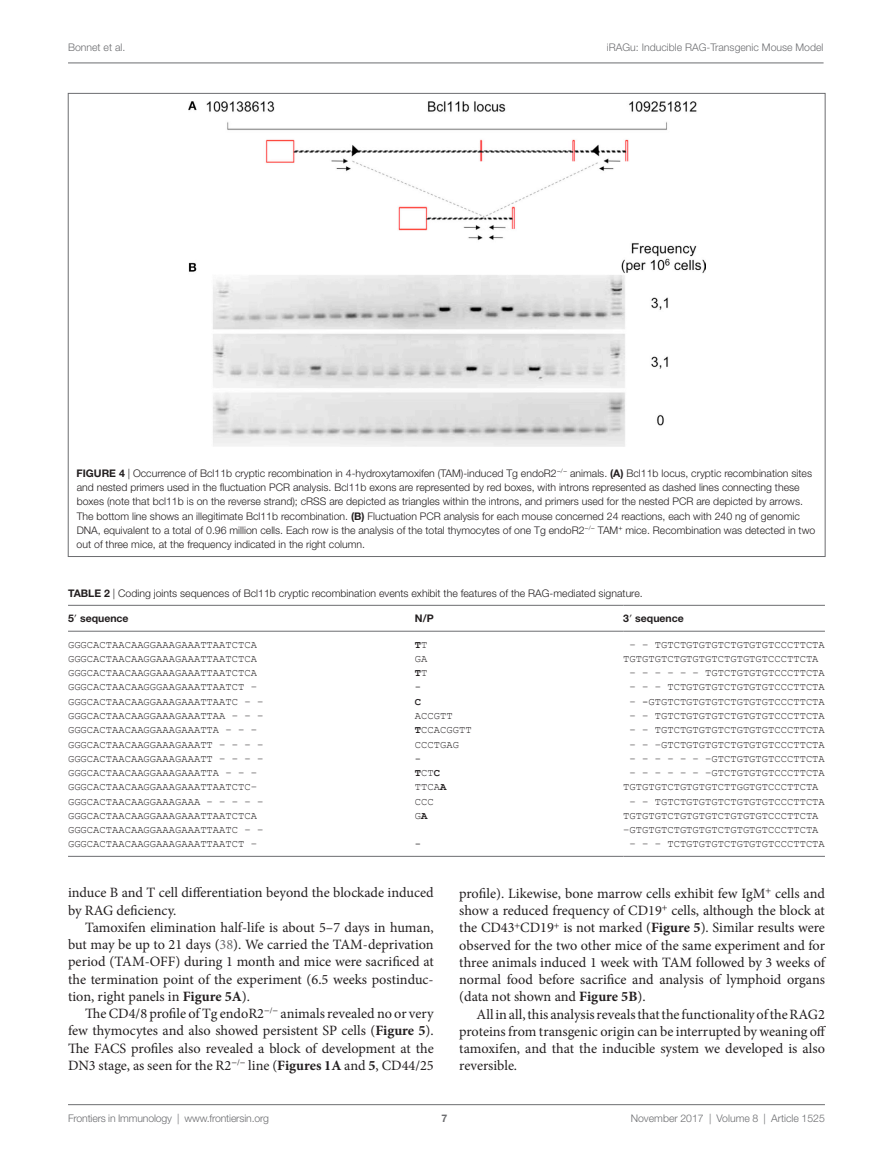
<style>
.page{position:relative;width:893px;height:1170px;background:#fff}
.page>*{position:absolute;margin:0;border:0;box-sizing:border-box;transform-origin:0 0}
.t1{font:14.25px/17.2px "Minion Pro";color:#231f20;text-align:justify}
.t2{font:10.5px "Courier New";color:#231f20}
.t3{font:300 10.5px/14.2px "Helvetica Neue LT Std";color:#231f20}
.t4{font:300 10.5px "Helvetica Neue LT Std";color:#6c6d70}
.t5{font:700 10.5px "Helvetica Neue LT Std";color:#231f20}
.t6{font:700 10.5px "Courier New";color:#231f20}
.t7{font:700 10.5px "Helvetica Neue LT Std";color:#6c6d70}
.s1{font-weight:700}
.s2{font-family:"STIX General"}
.s3{font-weight:400}
.s4{color:#6c6d70}
</style>
<div class="page">
<hr style="left:68px;top:605px;width:347px;height:1px;background:#6c6d70">
<hr style="left:68px;top:631px;width:347px;height:1px;background:#6c6d70">
<hr style="left:415px;top:605px;width:208px;height:1px;background:#6c6d70">
<hr style="left:415px;top:631px;width:208px;height:1px;background:#6c6d70">
<hr style="left:623px;top:605px;width:202px;height:1px;background:#6c6d70">
<hr style="left:623px;top:631px;width:202px;height:1px;background:#6c6d70">
<hr style="left:68px;top:856px;width:347px;height:1px;background:#6c6d70">
<hr style="left:415px;top:856px;width:208px;height:1px;background:#6c6d70">
<hr style="left:623px;top:856px;width:202px;height:1px;background:#6c6d70">
<img style="left:188px;top:102px;width:517px;height:345px">
<hr style="left:68px;top:1104px;width:757px;height:1px;background:#6c6d70">
<hr style="left:68px;top:63px;width:755px;height:1px;background:#6c6d70">
<p class="t4" style="left:68px;top:41px;width:59px">Bonnet et al.</p>
<p class="t4" style="left:607px;top:41px;width:218px">iRAGu: Inducible RAG-Transgenic Mouse Model</p>
<p class="t3" style="left:77px;top:465px;width:740px"><span class="s1">Figure 4</span> | Occurrence of Bcl11b cryptic recombination in 4-hydroxytamoxifen (TAM)-induced Tg endoR2<sup>−</sup><sup>/</sup><sup>−</sup> animals. <span class="s1">(A)</span> Bcl11b locus, cryptic recombination sites and nested primers used in the fluctuation PCR analysis. Bcl11b exons are represented by red boxes, with introns represented as dashed lines connecting these boxes (note that bcl11b is on the reverse strand); cRSS are depicted as triangles within the introns, and primers used for the nested PCR are depicted by arrows.<br>The bottom line shows an illegitimate Bcl11b recombination. <span class="s1">(B)</span> Fluctuation PCR analysis for each mouse concerned 24 reactions, each with 240 ng of genomic DNA, equivalent to a total of 0.96 million cells. Each row is the analysis of the total thymocytes of one Tg endoR2<sup>−</sup><sup>/</sup><sup>−</sup> TAM<sup>+</sup> mice. Recombination was detected in two out of three mice, at the frequency indicated in the right column.</p>
<p class="t3" style="left:68px;top:585px;width:576px"><span class="s1">Table 2</span> | Coding joints sequences of Bcl11b cryptic recombination events exhibit the features of the RAG-mediated signature.</p>
<p class="t5" style="left:68px;top:612px;width:62px">5<span class="s2">′</span> sequence</p>
<p class="t5" style="left:415px;top:611px;width:20px">N/P</p>
<p class="t5" style="left:623px;top:612px;width:62px">3<span class="s2">′</span> sequence</p>
<p class="t2" style="left:68px;top:638px;width:191px">GGGCACTAACAAGGAAAGAAATTAATCTCA</p>
<p class="t6" style="left:415px;top:638px;width:14px">T<span class="s3">T</span></p>
<p class="t2" style="left:630px;top:638px;width:197px">– – TGTCTGTGTGTCTGTGTGTCCCTTCTA</p>
<p class="t2" style="left:68px;top:652px;width:191px">GGGCACTAACAAGGAAAGAAATTAATCTCA</p>
<p class="t2" style="left:415px;top:652px;width:14px">GA</p>
<p class="t2" style="left:623px;top:652px;width:197px">TGTGTGTCTGTGTGTCTGTGTGTCCCTTCTA</p>
<p class="t2" style="left:68px;top:666px;width:191px">GGGCACTAACAAGGAAAGAAATTAATCTCA</p>
<p class="t6" style="left:415px;top:666px;width:14px">T<span class="s3">T</span></p>
<p class="t2" style="left:630px;top:666px;width:197px">– – – – – – TGTCTGTGTGTCCCTTCTA</p>
<p class="t2" style="left:68px;top:680px;width:191px">GGGCACTAACAAGGGAAGAAATTAATCT –</p>
<p class="t2" style="left:415px;top:680px;width:8px">-</p>
<p class="t2" style="left:630px;top:680px;width:197px">– – – TCTGTGTGTCTGTGTGTCCCTTCTA</p>
<p class="t2" style="left:68px;top:695px;width:197px">GGGCACTAACAAGGAAAGAAATTAATC – –</p>
<p class="t6" style="left:415px;top:695px;width:8px">C</p>
<p class="t2" style="left:630px;top:695px;width:197px">– -GTGTCTGTGTGTCTGTGTGTCCCTTCTA</p>
<p class="t2" style="left:68px;top:709px;width:197px">GGGCACTAACAAGGAAAGAAATTAA – – –</p>
<p class="t2" style="left:415px;top:709px;width:39px">ACCGTT</p>
<p class="t2" style="left:630px;top:709px;width:197px">– – TGTCTGTGTGTCTGTGTGTCCCTTCTA</p>
<p class="t2" style="left:68px;top:723px;width:191px">GGGCACTAACAAGGAAAGAAATTA – – –</p>
<p class="t2" style="left:415px;top:723px;width:58px"><span class="s1">T</span>CCACGGTT</p>
<p class="t2" style="left:630px;top:723px;width:197px">– – TGTCTGTGTGTCTGTGTGTCCCTTCTA</p>
<p class="t2" style="left:68px;top:737px;width:197px">GGGCACTAACAAGGAAAGAAATT – – – –</p>
<p class="t2" style="left:415px;top:737px;width:46px">CCCTGAG</p>
<p class="t2" style="left:630px;top:737px;width:197px">– – –GTCTGTGTGTCTGTGTGTCCCTTCTA</p>
<p class="t2" style="left:68px;top:752px;width:197px">GGGCACTAACAAGGAAAGAAATT – – – –</p>
<p class="t2" style="left:415px;top:752px;width:8px">-</p>
<p class="t2" style="left:630px;top:752px;width:197px">– – – – – – –GTCTGTGTGTCCCTTCTA</p>
<p class="t2" style="left:68px;top:766px;width:191px">GGGCACTAACAAGGAAAGAAATTA – – –</p>
<p class="t6" style="left:415px;top:766px;width:27px">T<span class="s3">CT</span>C</p>
<p class="t2" style="left:630px;top:766px;width:197px">– – – – – – –GTCTGTGTGTCCCTTCTA</p>
<p class="t2" style="left:68px;top:780px;width:191px">GGGCACTAACAAGGAAAGAAATTAATCTC–</p>
<p class="t2" style="left:415px;top:780px;width:33px">TTCA<span class="s1">A</span></p>
<p class="t2" style="left:623px;top:780px;width:197px">TGTGTGTCTGTGTGTCTTGGTGTCCCTTCTA</p>
<p class="t2" style="left:68px;top:794px;width:197px">GGGCACTAACAAGGAAAGAAA – – – – –</p>
<p class="t2" style="left:415px;top:794px;width:20px">CCC</p>
<p class="t2" style="left:630px;top:794px;width:197px">– – TGTCTGTGTGTCTGTGTGTCCCTTCTA</p>
<p class="t2" style="left:68px;top:809px;width:191px">GGGCACTAACAAGGAAAGAAATTAATCTCA</p>
<p class="t2" style="left:415px;top:809px;width:14px">G<span class="s1">A</span></p>
<p class="t2" style="left:623px;top:809px;width:197px">TGTGTGTCTGTGTGTCTGTGTGTCCCTTCTA</p>
<p class="t2" style="left:68px;top:823px;width:197px">GGGCACTAACAAGGAAAGAAATTAATC – –</p>
<p class="t2" style="left:623px;top:823px;width:197px">–GTGTGTCTGTGTGTCTGTGTGTCCCTTCTA</p>
<p class="t2" style="left:68px;top:837px;width:191px">GGGCACTAACAAGGAAAGAAATTAATCT –</p>
<p class="t2" style="left:415px;top:837px;width:8px">-</p>
<p class="t2" style="left:630px;top:837px;width:197px">– – – TCTGTGTGTCTGTGTGTCCCTTCTA</p>
<p class="t1" style="left:68px;top:884px;width:367px">induce B and T cell differentiation beyond the blockade induced by RAG deficiency.</p>
<p class="t1" style="left:68px;top:918px;width:367px;text-indent:17px">Tamoxifen elimination half-life is about 5–7 days in human, but may be up to 21 days (<span class="s4">38</span>). We carried the TAM-deprivation period (TAM-OFF) during 1 month and mice were sacrificed at the termination point of the experiment (6.5 weeks postinduc&shy;tion, right panels in <span class="s1">Figure 5A</span>).</p>
<p class="t1" style="left:68px;top:1005px;width:367px;text-indent:17px">The CD4/8 profile of Tg endoR2<sup>−</sup><sup>/</sup><sup>−</sup> animals revealed no or very few thymocytes and also showed persistent SP cells (<span class="s1">Figure 5</span>).<br>The FACS profiles also revealed a block of development at the DN3 stage, as seen for the R2<sup>−</sup><sup>/</sup><sup>−</sup> line (<span class="s1">Figures 1A</span> and <span class="s1">5</span>, CD44/25</p>
<p class="t1" style="left:459px;top:884px;width:367px">profile). Likewise, bone marrow cells exhibit few IgM<sup>+</sup> cells and show a reduced frequency of CD19<sup>+</sup> cells, although the block at the CD43<sup>+</sup>CD19<sup>+</sup> is not marked (<span class="s1">Figure 5</span>). Similar results were observed for the two other mice of the same experiment and for three animals induced 1 week with TAM followed by 3 weeks of normal food before sacrifice and analysis of lymphoid organs (data not shown and <span class="s1">Figure 5B</span>).</p>
<p class="t1" style="left:459px;top:1005px;width:368px;text-indent:17px">All in all, this analysis reveals that the functionality of the RAG2 proteins from transgenic origin can be interrupted by weaning off tamoxifen, and that the inducible system we developed is also reversible.</p>
<p class="t4" style="left:68px;top:1111px;width:203px">Frontiers in Immunology | www.frontiersin.org</p>
<p class="t4" style="left:631px;top:1111px;width:196px">November 2017 | Volume 8 | Article 1525</p>
<p class="t7" style="left:441px;top:1111px;width:7px">7</p>
</div>
